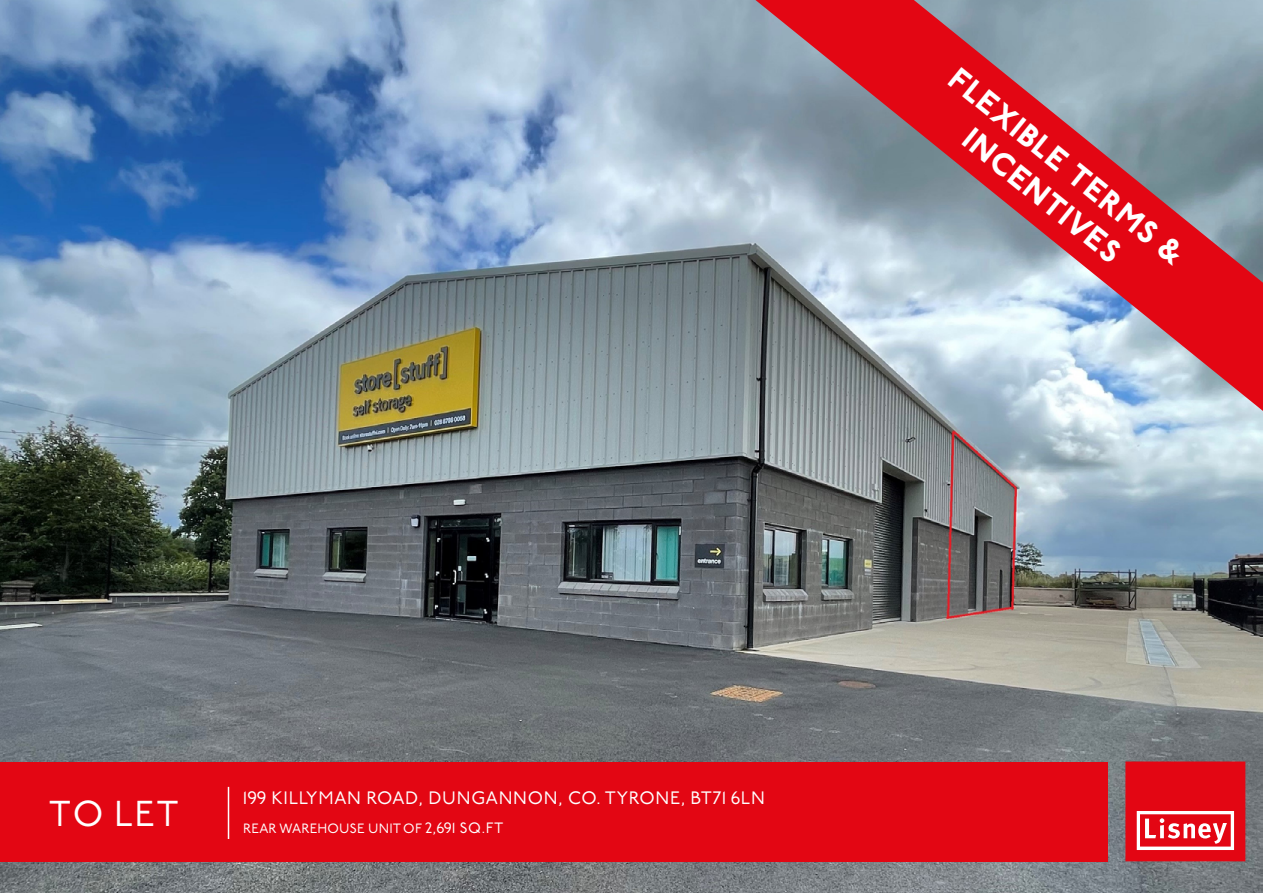
<style>
.page{position:relative;width:1263px;height:893px;background:#fff}
.page>*{position:absolute;margin:0;border:0;box-sizing:border-box;transform-origin:0 0}
.t1{font:36px "P22 Underground";color:#fff}
.t2{font:800 31.5px/37.8px "P22 Underground";color:#fff;text-align:center}
.t3{font:18px "P22 Underground";letter-spacing:.04em;color:#fff}
.t4{font:13.5px "P22 Underground";letter-spacing:.015em;color:#fff}
.s1{font-size:15px}
</style>
<div class="page">
<img style="left:0;top:0;width:1263px;height:893px">
<svg style="left:1125px;top:761px;width:120px;height:100px;background:#e42732"></svg>
<div style="left:0;top:762px;width:1107px;height:100px;background:#e30613"></div>
<hr style="left:228px;top:787px;width:1px;height:52px;background:#fff">
<svg style="left:755px;top:0;width:508px;height:411px;background:#ae828e"></svg>
<h2 class="t2" style="left:964px;top:60px;width:293px;rotate:39deg">FLEXIBLE TERMS &amp;<br>INCENTIVES</h2>
<h1 class="t1" style="left:49px;top:794px;width:131px">TO LET</h1>
<p class="t3" style="left:243px;top:788px;width:523px">199 KILLYMAN ROAD, DUNGANNON, CO. TYRONE, BT71 6LN</p>
<p class="t4" style="left:243px;top:821px;width:262px">REAR WAREHOUSE UNIT OF <span class="s1">2,691 SQ.FT</span></p>
</div>
